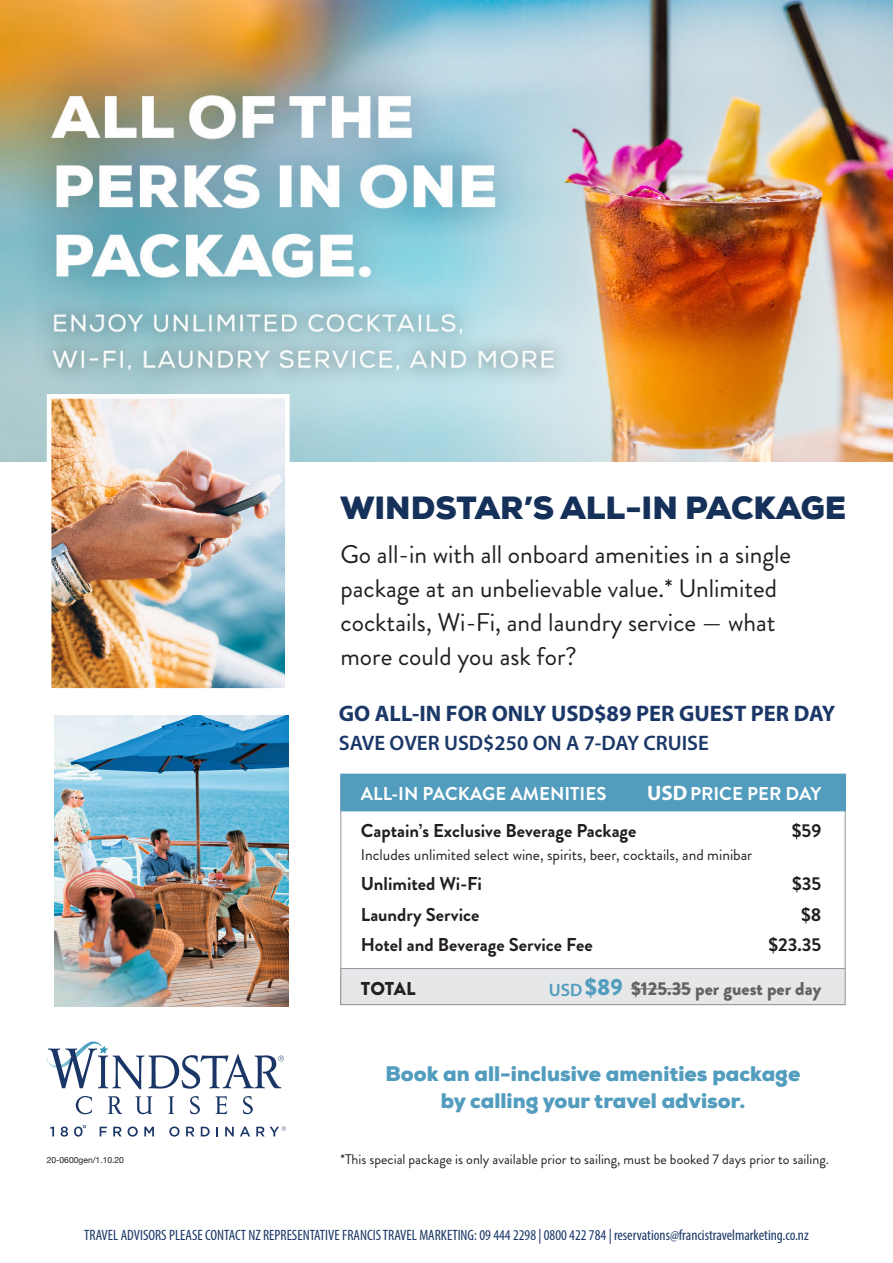
<style>
.page{position:relative;width:893px;height:1263px;background:#fff}
.page>*{position:absolute;margin:0;border:0;box-sizing:border-box;transform-origin:0 0}
.t1{font:900 31.95px "Nexa";color:#153059}
.t2{font:25.5px/34px "Brandon Grotesque";color:#231f20}
.t3{font:700 22.5px "Myriad Pro";color:#1a3767}
.t4{font:900 21px/26.4px "Nexa";color:#529cbe;text-align:center}
.t5{font:900 21px "Nexa";color:#153059}
.t6{font:600 21px "Myriad Pro";color:#1a3767}
.t7{font:700 21px "Myriad Pro";color:#fff}
.t8{font:700 18.6px "Brandon Grotesque";color:#231f20}
.t9{font:700 18.6px "Brandon Grotesque";color:#fff}
.t10{font:900 18.6px "Brandon Grotesque";color:#636366}
.t11{font:900 18.6px "Brandon Grotesque";letter-spacing:-.005em;color:#231f20}
.t12{font:17.1px "Nexa";letter-spacing:.08em;color:#153059}
.t13{font:15.45px "Brandon Grotesque";color:#231f20}
.t14{font:condensed 15px "Myriad Pro";color:#1a3767}
.t15{font:13.95px "Brandon Grotesque";color:#231f20}
.t16{font:8.55px "Helvetica Neue";color:#231f20}
.s1{font-family:"Myriad Pro";font-weight:600;font-size:18px;color:#529dbd}
.s2{font-size:23.25px;color:#529cbe}
</style>
<div class="page">
<img style="left:0;top:0;width:893px;height:461px">
<svg style="left:75px;top:1096px;width:17px;height:18px"></svg>
<svg style="left:108px;top:1096px;width:14px;height:18px"></svg>
<svg style="left:135px;top:1096px;width:17px;height:18px"></svg>
<svg style="left:168px;top:1096px;width:6px;height:18px"></svg>
<svg style="left:190px;top:1096px;width:10px;height:18px"></svg>
<svg style="left:216px;top:1096px;width:11px;height:18px"></svg>
<svg style="left:243px;top:1096px;width:10px;height:18px"></svg>
<svg style="left:47px;top:1041px;width:237px;height:49px"></svg>
<svg style="left:50px;top:1126px;width:4px;height:10px"></svg>
<svg style="left:61px;top:1126px;width:7px;height:10px"></svg>
<svg style="left:74px;top:1125px;width:12px;height:11px"></svg>
<svg style="left:100px;top:1127px;width:7px;height:9px"></svg>
<svg style="left:113px;top:1127px;width:9px;height:9px"></svg>
<svg style="left:128px;top:1126px;width:10px;height:10px"></svg>
<svg style="left:144px;top:1127px;width:10px;height:9px"></svg>
<svg style="left:169px;top:1126px;width:11px;height:10px"></svg>
<svg style="left:186px;top:1127px;width:8px;height:9px"></svg>
<svg style="left:201px;top:1127px;width:9px;height:9px"></svg>
<svg style="left:216px;top:1127px;width:2px;height:9px"></svg>
<svg style="left:225px;top:1127px;width:9px;height:9px"></svg>
<svg style="left:240px;top:1126px;width:10px;height:10px"></svg>
<svg style="left:256px;top:1126px;width:30px;height:10px"></svg>
<img style="left:53px;top:400px;width:231px;height:287px">
<div style="left:47px;top:394px;width:243px;height:299px;border:5px solid #fff"></div>
<div style="left:341px;top:774px;width:504px;height:37px;background:#529cbe"></div>
<div style="left:341px;top:968px;width:504px;height:36px;background:#e6e7e9"></div>
<div style="left:340px;top:968px;width:505px;height:37px;border:1px solid #939598"></div>
<hr style="left:631px;top:988px;width:60px;height:1px;background:#636366">
<img style="left:54px;top:715px;width:235px;height:291px">
<p class="t1" style="left:340px;top:488px;width:507px">WINDSTAR’S ALL-IN PACKAGE</p>
<p class="t2" style="left:340px;top:537px;width:452px">Go all-in with all onboard amenities in a single package at an unbelievable value.* Unlimited cocktails, Wi-Fi, and laundry service — what more could you ask for?</p>
<p class="t5" style="left:340px;top:696px;width:507px">GO ALL-IN FOR ONLY $89 PER GUEST PER DAY</p>
<p class="t12" style="left:340px;top:731px;width:366px">SAVE OVER $245 ON A 7‑DAY CRUISE</p>
<p class="t9" style="left:361px;top:780px;width:247px">ALL-IN PACKAGE AMENITIES</p>
<p class="t9" style="left:690px;top:780px;width:133px">PRICE PER DAY</p>
<p class="t8" style="left:361px;top:817px;width:277px">Captain’s Exclusive Beverage Package</p>
<p class="t8" style="left:792px;top:817px;width:31px">$59</p>
<p class="t13" style="left:361px;top:844px;width:393px">Includes unlimited select wine, spirits, beer, cocktails, and minibar</p>
<p class="t8" style="left:361px;top:871px;width:122px">Unlimited Wi-Fi</p>
<p class="t8" style="left:792px;top:871px;width:31px">$35</p>
<p class="t8" style="left:361px;top:901px;width:120px">Laundry Service</p>
<p class="t8" style="left:801px;top:901px;width:22px">$8</p>
<p class="t8" style="left:361px;top:931px;width:233px">Hotel and Beverage Service Fee</p>
<p class="t8" style="left:768px;top:931px;width:55px">$23.35</p>
<p class="t11" style="left:361px;top:975px;width:56px">TOTAL</p>
<p class="t10" style="left:549px;top:975px;width:274px"><span class="s1">USD</span><span class="s2">$89</span> $125.35 per guest per day</p>
<p class="t3" style="left:339px;top:699px;width:498px">GO ALL-IN FOR ONLY USD$89 PER GUEST PER DAY</p>
<p class="t6" style="left:339px;top:730px;width:372px">SAVE OVER USD$250 ON A 7-DAY CRUISE</p>
<p class="t7" style="left:647px;top:779px;width:42px">USD</p>
<p class="t16" style="left:47px;top:1154px;width:79px">20-0600gen/1.10.20</p>
<p class="t4" style="left:386px;top:1061px;width:416px">Book an all-inclusive amenities package by calling your travel advisor.</p>
<p class="t15" style="left:340px;top:1149px;width:490px">*This special package is only available prior to sailing, must be booked 7 days prior to sailing.</p>
<p class="t14" style="left:84px;top:1226px;width:726px">TRAVEL ADVISORS PLEASE CONTACT NZ REPRESENTATIVE FRANCIS TRAVEL MARKETING: 09 444 2298 | 0800 422 784 | reservations@francistravelmarketing.co.nz</p>
</div>
